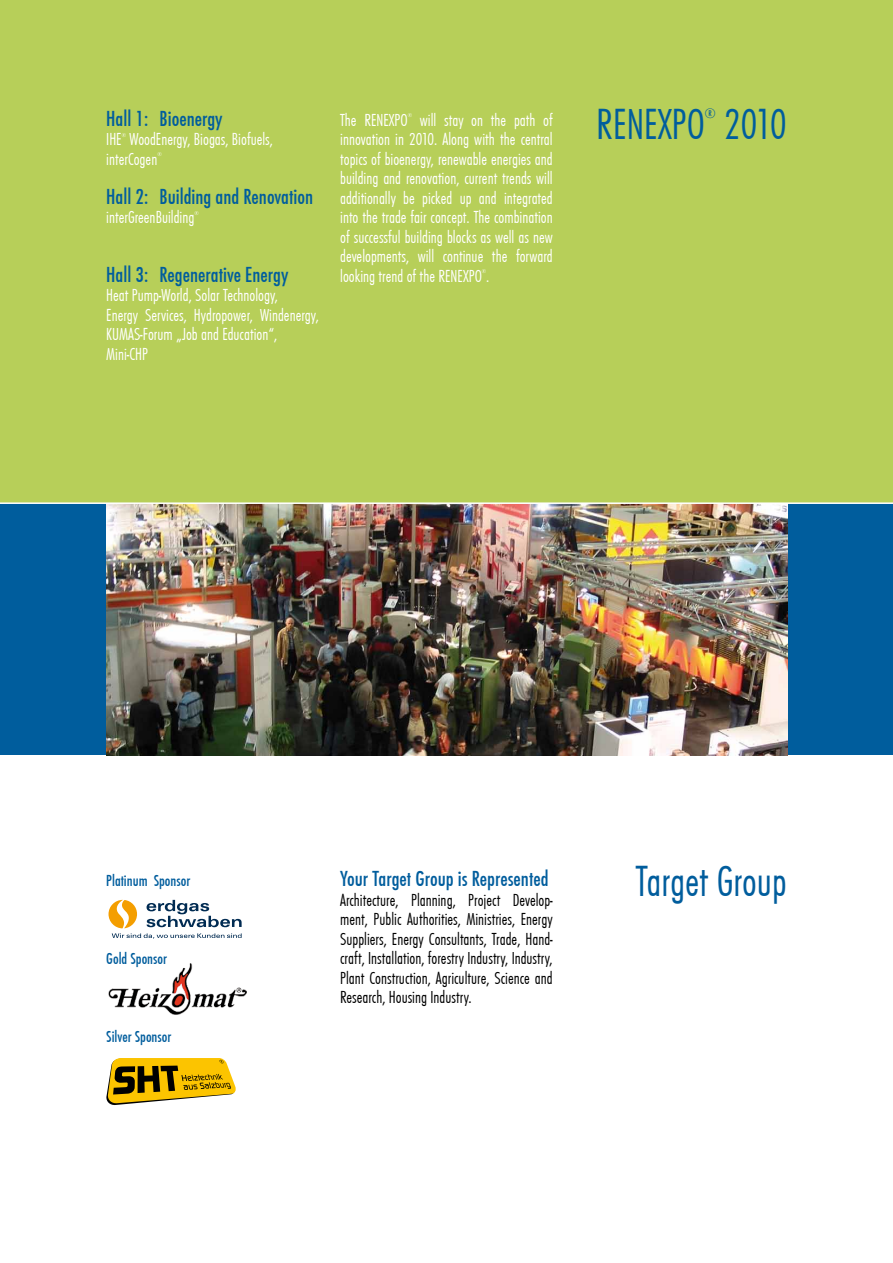
<style>
.page{position:relative;width:893px;height:1263px;background:#fff}
.page>*{position:absolute;margin:0;border:0;box-sizing:border-box;transform-origin:0 0}
.t1{font:45px "Futura T Lig Con";color:#005d9d}
.t2{font:22.5px "Futura T Med Con";color:#005d9d}
.t3{font:18px/19.5px "Futura T Lig Con";color:#fff;text-align:justify}
.t4{font:18px/19.5px "Futura T Lig Con";color:#000;text-align:justify}
.t5{font:16.5px "Futura T Med Con";color:#005d9d}
.t6{font:14.4px "Futura T Lig Con";color:#005d9d}
.t7{font:5.7px "Futura T Lig Con";color:#fff}
</style>
<div class="page">
<div style="left:0;top:0;width:893px;height:503px;background:#b7cf59"></div>
<div style="left:0;top:503px;width:893px;height:252px;background:#005d9d"></div>
<svg style="left:109px;top:900px;width:133px;height:38px"></svg>
<img style="left:108px;top:963px;width:139px;height:52px">
<img style="left:106px;top:504px;width:681px;height:251px">
<svg style="left:106px;top:1058px;width:130px;height:47px"></svg>
<hr style="left:0;top:502px;width:893px;height:2px;background:#fff">
<p class="t2" style="left:106px;top:106px;width:118px">Hall 1: Bioenergy</p>
<p class="t3" style="left:106px;top:130px;width:168px">IHE WoodEnergy, Biogas, Biofuels,</p>
<p class="t7" style="left:122px;top:132px;width:6px">®</p>
<p class="t3" style="left:106px;top:150px;width:53px">interCogen</p>
<p class="t7" style="left:157px;top:151px;width:6px">®</p>
<p class="t2" style="left:106px;top:184px;width:208px">Hall 2: Building and Renovation</p>
<p class="t3" style="left:106px;top:208px;width:90px">interGreenBuilding</p>
<p class="t7" style="left:194px;top:210px;width:6px">®</p>
<p class="t2" style="left:106px;top:262px;width:184px">Hall 3: Regenerative Energy</p>
<p class="t3" style="left:106px;top:286px;width:214px;text-align:left">Heat Pump-World, Solar Technology,<br>Energy Services, Hydropower, Windenergy,<br>KUMAS-Forum „Job and Education“,<br>Mini-CHP</p>
<p class="t3" style="left:340px;top:111px;width:214px;text-indent:80px">will stay on the path of innovation in 2010. Along with the central topics of bioenergy, renewable energies and building and renovation, current trends will additionally be picked up and integrated into the trade fair concept. The combination of successful building blocks as well as new developments, will continue the forward looking trend of the RENEXPO .</p>
<p class="t3" style="left:340px;top:111px;width:69px">The RENEXPO</p>
<p class="t7" style="left:408px;top:112px;width:6px">®</p>
<p class="t7" style="left:482px;top:268px;width:6px">®</p>
<p class="t6" style="left:705px;top:105px;width:12px">®</p>
<h1 class="t1" style="left:596px;top:100px;width:192px">RENEXPO 2010</h1>
<p class="t5" style="left:106px;top:872px;width:86px">Platinum Sponsor</p>
<p class="t5" style="left:106px;top:950px;width:62px">Gold Sponsor</p>
<p class="t5" style="left:106px;top:1028px;width:67px">Silver Sponsor</p>
<p class="t2" style="left:340px;top:867px;width:210px">Your Target Group is Represented</p>
<p class="t4" style="left:340px;top:891px;width:214px">Architecture, Planning, Project Develop&shy;ment, Public Authorities, Ministries, Energy Suppliers, Energy Consultants, Trade, Hand&shy;craft, Installation, forestry Industry, Industry, Plant Construction, Agriculture, Science and Research, Housing Industry.</p>
<h1 class="t1" style="left:636px;top:857px;width:152px">Target Group</h1>
</div>
